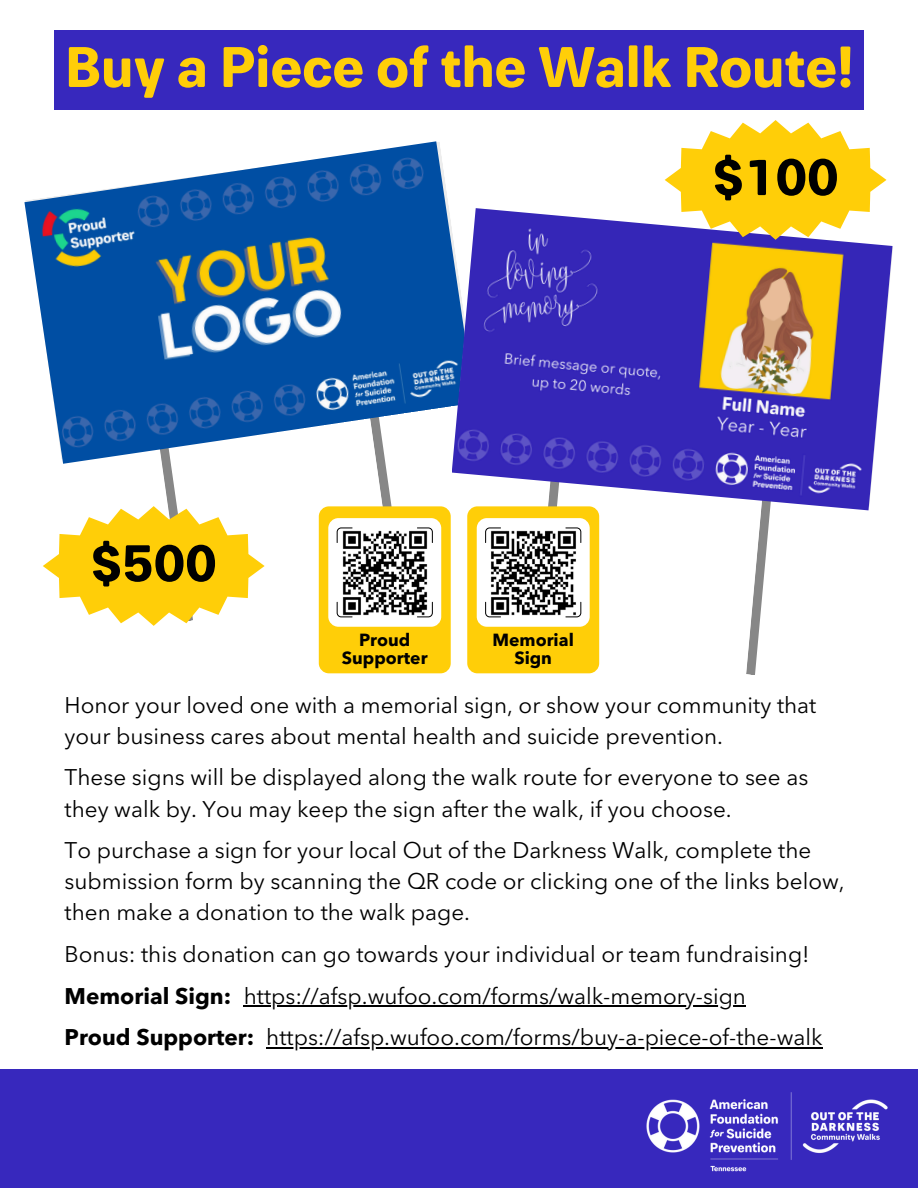
<style>
.page{position:relative;width:918px;height:1188px;background:#fff}
.page>*{position:absolute;margin:0;border:0;box-sizing:border-box;transform-origin:0 0}
.t1{font:700 57px "Paul Grotesk Soft";color:#ffce08}
.t2{font:700 52.5px "Paul Grotesk Soft";color:#000}
.t3{font:22.5px/31.2px "Avenir Next LT Pro";color:#000}
.t4{font:700 22.5px "Avenir Next LT Pro";color:#000}
.t5{font:700 17.4px/18.1px "Avenir Next LT Pro";color:#000;text-align:center}
</style>
<div class="page">
<img style="left:24px;top:141px;width:428px;height:303px">
<svg style="left:746px;top:510px;width:24px;height:165px"></svg>
<img style="left:452px;top:208px;width:441px;height:302px">
<svg style="left:43px;top:444px;width:221px;height:181px"></svg>
<svg style="left:665px;top:120px;width:221px;height:119px"></svg>
<div style="left:0;top:1069px;width:918px;height:119px;background:#3728bd"></div>
<img style="left:646px;top:1092px;width:242px;height:80px">
<div style="left:54px;top:30px;width:810px;height:79px;background:#3728bd"></div>
<hr style="left:244px;top:1005px;width:502px;height:2px;background:#000">
<hr style="left:266px;top:1047px;width:557px;height:1px;background:#000">
<svg style="left:319px;top:414px;width:132px;height:259px"></svg>
<svg style="left:467px;top:478px;width:132px;height:195px"></svg>
<h1 class="t1" style="left:65px;top:35px;width:790px">Buy a Piece of the Walk Route!</h1>
<h1 class="t2" style="left:91px;top:533px;width:128px">$500</h1>
<p class="t5" style="left:342px;top:633px;width:87px">Proud<br>Supporter</p>
<p class="t5" style="left:493px;top:633px;width:83px">Memorial</p>
<p class="t5" style="left:514px;top:651px;width:39px">Sign</p>
<p class="t2" style="left:713px;top:147px;width:128px">$100</p>
<p class="t3" style="left:65px;top:691px;width:753px">Honor your loved one with a memorial sign, or show your community that your business cares about mental health and suicide prevention.</p>
<p class="t3" style="left:65px;top:764px;width:745px">These signs will be displayed along the walk route for everyone to see as they walk by. You may keep the sign after the walk, if you choose.</p>
<p class="t3" style="left:65px;top:836px;width:782px">To purchase a sign for your local Out of the Darkness Walk, complete the submission form by scanning the QR code or clicking one of the links below, then make a donation to the walk page.</p>
<h1 class="t3" style="left:65px;top:940px;width:747px">Bonus: this donation can go towards your individual or team fundraising!</h1>
<p class="t4" style="left:65px;top:987px;width:168px">Memorial Sign:</p>
<p class="t4" style="left:65px;top:1028px;width:191px">Proud Supporter:</p>
<p class="t3" style="left:244px;top:983px;width:504px">https://afsp.wufoo.com/forms/walk-memory-sign</p>
<p class="t3" style="left:266px;top:1024px;width:558px">https://afsp.wufoo.com/forms/buy-a-piece-of-the-walk</p>
</div>
